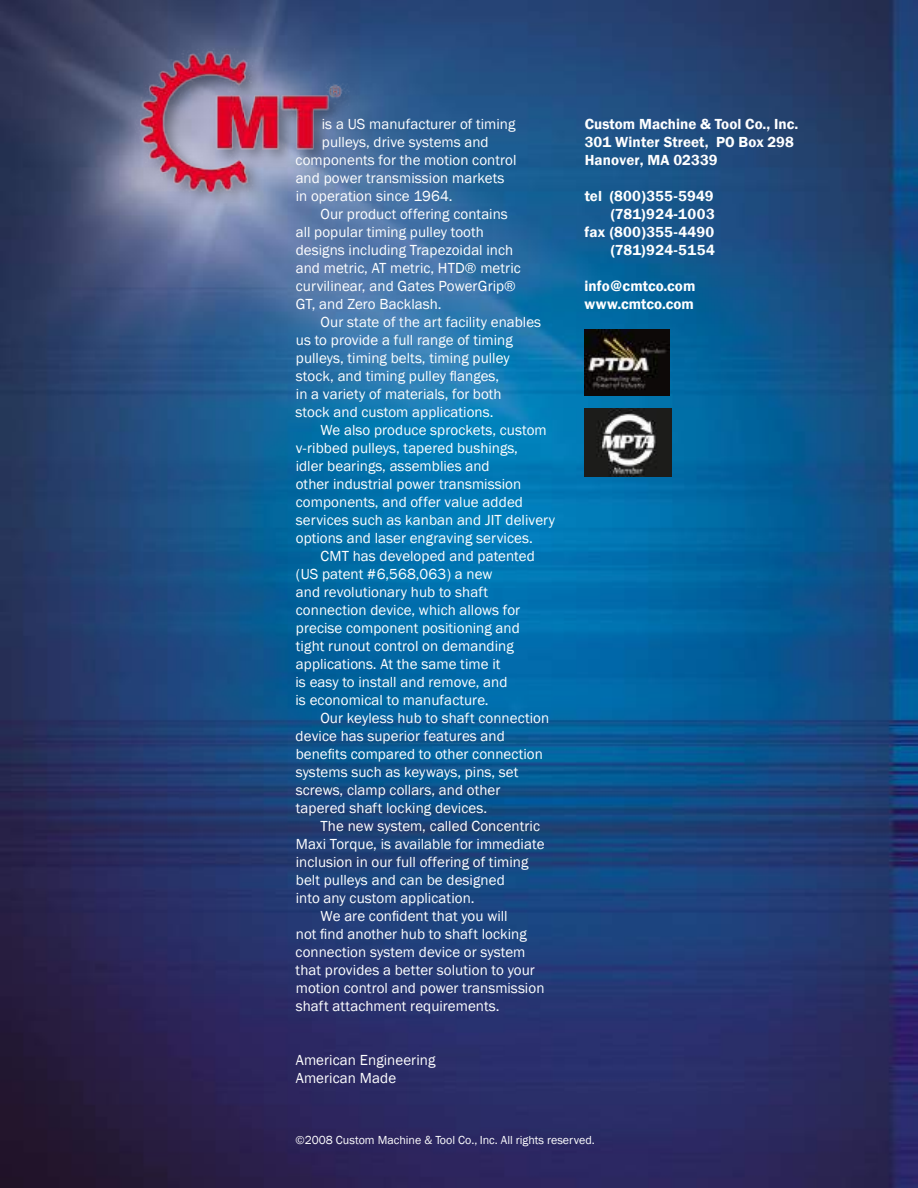
<style>
.page{position:relative;width:918px;height:1188px;background:#fff}
.page>*{position:absolute;margin:0;border:0;box-sizing:border-box;transform-origin:0 0}
.t1{font:15px/18px "Franklin Gothic";letter-spacing:.005em;color:#fff}
.t2{font:600 15px/18px "Franklin Gothic";letter-spacing:.01em;color:#fff}
.t3{font:12px "Franklin Gothic";color:#fff}
</style>
<div class="page">
<img style="left:0;top:0;width:918px;height:1188px">
<svg style="left:135px;top:47px;width:225px;height:164px;background:#7e8eb3"></svg>
<img style="left:135px;top:48px;width:225px;height:152px">
<img style="left:585px;top:330px;width:84px;height:65px">
<img style="left:585px;top:409px;width:86px;height:67px">
<p class="t1" style="left:322px;top:115px;width:195px">is a US manufacturer of timing</p>
<p class="t1" style="left:322px;top:133px;width:168px">pulleys, drive systems and</p>
<p class="t1" style="left:296px;top:151px;width:222px">components for the motion control</p>
<p class="t1" style="left:296px;top:169px;width:210px">and power transmission markets</p>
<p class="t1" style="left:296px;top:187px;width:158px">in operation since 1964.</p>
<p class="t1" style="left:320px;top:205px;width:189px">Our product offering contains</p>
<p class="t1" style="left:296px;top:223px;width:190px">all popular timing pulley tooth</p>
<p class="t1" style="left:296px;top:241px;width:219px">designs including Trapezoidal inch</p>
<p class="t1" style="left:296px;top:259px;width:227px">and metric, AT metric, HTD® metric</p>
<p class="t1" style="left:296px;top:277px;width:222px">curvilinear, and Gates PowerGrip®</p>
<p class="t1" style="left:296px;top:295px;width:147px">GT, and Zero Backlash.</p>
<p class="t1" style="left:321px;top:313px;width:222px">Our state of the art facility enables</p>
<p class="t1" style="left:296px;top:331px;width:218px">us to provide a full range of timing</p>
<p class="t1" style="left:296px;top:349px;width:215px">pulleys, timing belts, timing pulley</p>
<p class="t1" style="left:296px;top:367px;width:205px">stock, and timing pulley flanges,</p>
<p class="t1" style="left:296px;top:385px;width:207px">in a variety of materials, for both</p>
<p class="t1" style="left:296px;top:403px;width:199px">stock and custom applications.</p>
<p class="t1" style="left:320px;top:421px;width:228px">We also produce sprockets, custom</p>
<p class="t1" style="left:296px;top:439px;width:224px">v-ribbed pulleys, tapered bushings,</p>
<p class="t1" style="left:296px;top:457px;width:195px">idler bearings, assemblies and</p>
<p class="t1" style="left:296px;top:475px;width:227px">other industrial power transmission</p>
<p class="t1" style="left:296px;top:493px;width:229px">components, and offer value added</p>
<p class="t1" style="left:296px;top:511px;width:261px">services such as kanban and JIT delivery</p>
<p class="t1" style="left:296px;top:529px;width:238px">options and laser engraving services.</p>
<p class="t1" style="left:321px;top:547px;width:216px">CMT has developed and patented</p>
<p class="t1" style="left:296px;top:565px;width:198px">(US patent #6,568,063) a new</p>
<p class="t1" style="left:296px;top:583px;width:194px">and revolutionary hub to shaft</p>
<p class="t1" style="left:296px;top:601px;width:226px">connection device, which allows for</p>
<p class="t1" style="left:296px;top:619px;width:225px">precise component positioning and</p>
<p class="t1" style="left:296px;top:637px;width:219px">tight runout control on demanding</p>
<p class="t1" style="left:296px;top:655px;width:206px">applications. At the same time it</p>
<p class="t1" style="left:296px;top:673px;width:213px">is easy to install and remove, and</p>
<p class="t1" style="left:296px;top:691px;width:195px">is economical to manufacture.</p>
<p class="t1" style="left:320px;top:709px;width:230px">Our keyless hub to shaft connection</p>
<p class="t1" style="left:296px;top:727px;width:211px">device has superior features and</p>
<p class="t1" style="left:296px;top:745px;width:249px">benefits compared to other connection</p>
<p class="t1" style="left:296px;top:763px;width:224px">systems such as keyways, pins, set</p>
<p class="t1" style="left:296px;top:781px;width:206px">screws, clamp collars, and other</p>
<p class="t1" style="left:296px;top:799px;width:193px">tapered shaft locking devices.</p>
<p class="t1" style="left:321px;top:817px;width:221px">The new system, called Concentric</p>
<p class="t1" style="left:296px;top:835px;width:250px">Maxi Torque, is available for immediate</p>
<p class="t1" style="left:296px;top:853px;width:234px">inclusion in our full offering of timing</p>
<p class="t1" style="left:296px;top:871px;width:210px">belt pulleys and can be designed</p>
<p class="t1" style="left:296px;top:889px;width:180px">into any custom application.</p>
<p class="t1" style="left:321px;top:907px;width:188px">We are confident that you will</p>
<p class="t1" style="left:296px;top:925px;width:232px">not find another hub to shaft locking</p>
<p class="t1" style="left:296px;top:943px;width:231px">connection system device or system</p>
<p class="t1" style="left:296px;top:961px;width:241px">that provides a better solution to your</p>
<p class="t1" style="left:296px;top:979px;width:250px">motion control and power transmission</p>
<p class="t1" style="left:296px;top:997px;width:205px">shaft attachment requirements.</p>
<p class="t1" style="left:296px;top:1051px;width:141px">American Engineering<br>American Made</p>
<p class="t2" style="left:585px;top:115px;width:215px">Custom Machine &amp; Tool Co., Inc.<br>301 Winter Street, PO Box 298<br>Hanover, MA 02339</p>
<p class="t2" style="left:585px;top:187px;width:132px;text-align:right">tel (800)355-5949 (781)924-1003<br>fax (800)355-4490 (781)924-5154</p>
<p class="t2" style="left:585px;top:277px;width:112px">info@cmtco.com www.cmtco.com</p>
<p class="t3" style="left:296px;top:1132px;width:301px">©2008 Custom Machine &amp; Tool Co., Inc. All rights reserved.</p>
</div>
